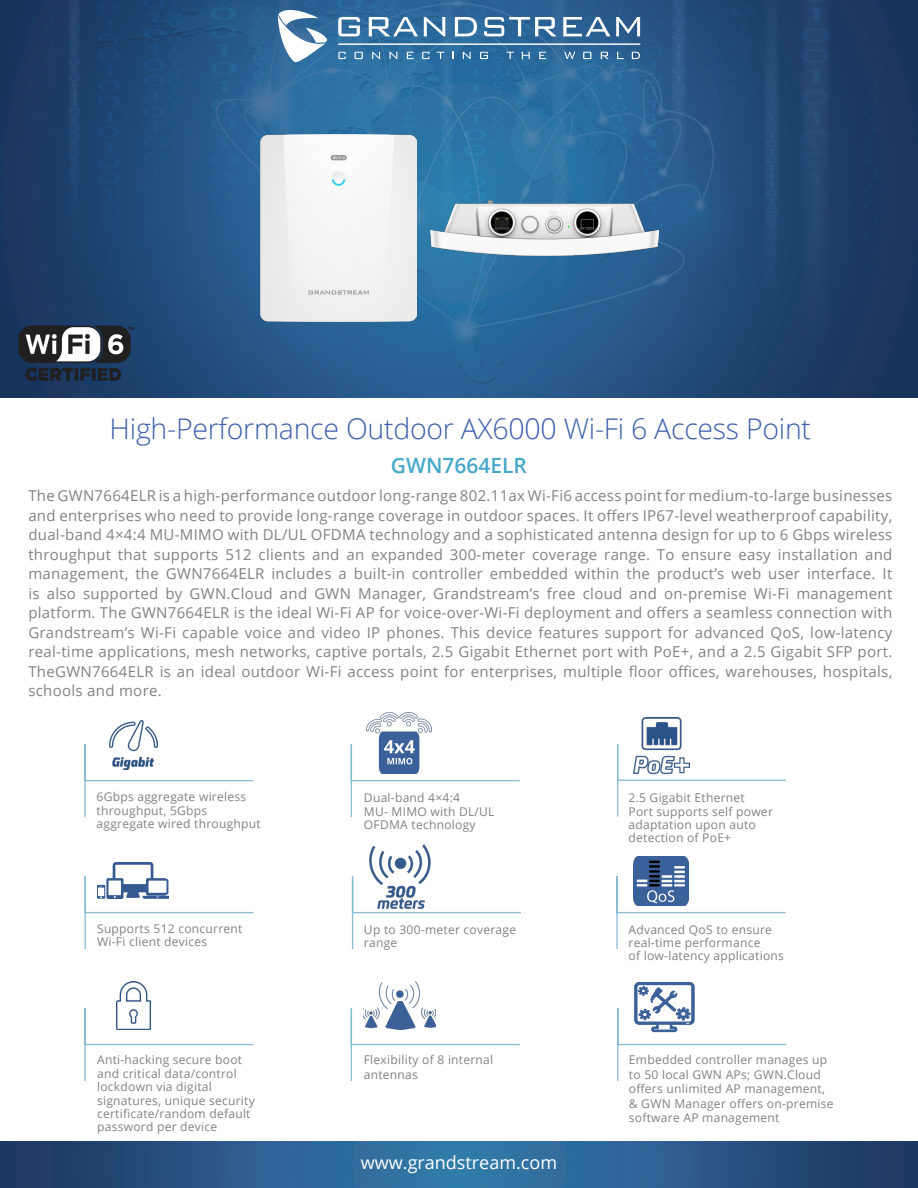
<style>
.page{position:relative;width:918px;height:1188px;background:#fff}
.page>*{position:absolute;margin:0;border:0;box-sizing:border-box;transform-origin:0 0}
.t1{font:300 28.5px "Open Sans";letter-spacing:-.01em;color:#3e60ac}
.t2{font:600 21px "Open Sans";color:#46a8ca}
.t3{font:18px "Open Sans";color:#fff}
.t4{font:15px/19.5px "Open Sans";letter-spacing:.02em;color:#808285;text-align:justify}
.t5{font:12px/13.4px "Open Sans";letter-spacing:.02em;color:#808285}
</style>
<div class="page">
<img style="left:0;top:0;width:918px;height:397px">
<svg style="left:278px;top:10px;width:49px;height:52px"></svg>
<svg style="left:338px;top:17px;width:22px;height:19px"></svg>
<svg style="left:369px;top:17px;width:49px;height:19px"></svg>
<svg style="left:424px;top:17px;width:21px;height:19px"></svg>
<svg style="left:455px;top:17px;width:22px;height:19px"></svg>
<svg style="left:484px;top:17px;width:73px;height:19px"></svg>
<svg style="left:563px;top:17px;width:47px;height:19px"></svg>
<svg style="left:616px;top:17px;width:24px;height:19px"></svg>
<svg style="left:338px;top:52px;width:8px;height:7px"></svg>
<svg style="left:355px;top:52px;width:8px;height:7px"></svg>
<svg style="left:372px;top:52px;width:8px;height:7px"></svg>
<svg style="left:389px;top:52px;width:8px;height:7px"></svg>
<svg style="left:407px;top:52px;width:7px;height:7px"></svg>
<svg style="left:422px;top:52px;width:8px;height:7px"></svg>
<svg style="left:437px;top:52px;width:7px;height:7px"></svg>
<svg style="left:463px;top:52px;width:8px;height:7px"></svg>
<svg style="left:480px;top:52px;width:8px;height:7px"></svg>
<svg style="left:506px;top:52px;width:8px;height:7px"></svg>
<svg style="left:522px;top:52px;width:8px;height:7px"></svg>
<svg style="left:539px;top:52px;width:7px;height:7px"></svg>
<svg style="left:632px;top:52px;width:8px;height:7px"></svg>
<svg style="left:583px;top:52px;width:8px;height:7px"></svg>
<svg style="left:601px;top:52px;width:8px;height:7px"></svg>
<svg style="left:617px;top:52px;width:7px;height:7px"></svg>
<svg style="left:564px;top:52px;width:11px;height:7px"></svg>
<hr style="left:338px;top:44px;width:302px;height:1px;background:#fff">
<svg style="left:0;top:1142px;width:918px;height:46px;background:#295988"></svg>
<svg style="left:84px;top:744px;width:170px;height:73px"></svg>
<img style="left:109px;top:720px;width:49px;height:50px">
<svg style="left:617px;top:743px;width:169px;height:74px"></svg>
<svg style="left:616px;top:875px;width:170px;height:74px"></svg>
<img style="left:633px;top:857px;width:55px;height:48px">
<svg style="left:617px;top:982px;width:170px;height:99px"></svg>
<svg style="left:84px;top:876px;width:170px;height:73px"></svg>
<img style="left:97px;top:863px;width:72px;height:36px">
<svg style="left:351px;top:876px;width:170px;height:73px"></svg>
<img style="left:369px;top:844px;width:63px;height:65px">
<svg style="left:350px;top:744px;width:170px;height:73px"></svg>
<img style="left:366px;top:713px;width:66px;height:60px">
<svg style="left:350px;top:1008px;width:170px;height:73px"></svg>
<img style="left:363px;top:981px;width:73px;height:49px">
<svg style="left:84px;top:1008px;width:170px;height:73px"></svg>
<img style="left:116px;top:982px;width:35px;height:48px">
<img style="left:261px;top:134px;width:155px;height:187px">
<img style="left:430px;top:200px;width:228px;height:55px">
<img style="left:6px;top:314px;width:137px;height:78px">
<img style="left:633px;top:717px;width:57px;height:63px">
<p class="t1" style="left:110px;top:409px;width:703px">High-Performance Outdoor AX6000 Wi-Fi 6 Access Point</p>
<p class="t2" style="left:391px;top:451px;width:138px">GWN7664ELR</p>
<p class="t4" style="left:28px;top:486px;width:866px">The GWN7664ELR is a high-performance outdoor long-range 802.11ax Wi-Fi6 access point for medium-to-large businesses and enterprises who need to provide long-range coverage in outdoor spaces. It offers IP67-level weatherproof capability, dual-band 4×4:4 MU-MIMO with DL/UL OFDMA technology and a sophisticated antenna design for up to 6 Gbps wireless throughput that supports 512 clients and an expanded 300-meter coverage range. To ensure easy installation and management, the GWN7664ELR includes a built-in controller embedded within the product’s web user interface. It is also supported by GWN.Cloud and GWN Manager, Grandstream’s free cloud and on-premise Wi-Fi management platform. The GWN7664ELR is the ideal Wi-Fi AP for voice-over-Wi-Fi deployment and offers a seamless connection with Grandstream’s Wi-Fi capable voice and video IP phones. This device features support for advanced QoS, low-latency real-time applications, mesh networks, captive portals, 2.5 Gigabit Ethernet port with PoE+, and a 2.5 Gigabit SFP port.<br>TheGWN7664ELR is an ideal outdoor Wi-Fi access point for enterprises, multiple floor offices, warehouses, hospitals, schools and more.</p>
<p class="t5" style="left:97px;top:790px;width:166px">6Gbps aggregate wireless throughput, 5Gbps aggregate wired throughput</p>
<p class="t5" style="left:629px;top:791px;width:146px">2.5 Gigabit Ethernet<br>Port supports self power adaptation upon auto detection of PoE+</p>
<p class="t5" style="left:364px;top:791px;width:132px">Dual-band 4×4:4<br>MU- MIMO with DL/UL<br>OFDMA technology</p>
<p class="t5" style="left:97px;top:921px;width:147px">Supports 512 concurrent<br>Wi-Fi client devices</p>
<p class="t5" style="left:364px;top:922px;width:154px">Up to 300-meter coverage</p>
<p class="t5" style="left:364px;top:936px;width:35px">range</p>
<p class="t5" style="left:97px;top:1053px;width:159px">Anti-hacking secure boot and critical data/control lockdown via digital signatures, unique security certificate/random default password per device</p>
<p class="t5" style="left:364px;top:1052px;width:131px;line-height:14.5px">Flexibility of 8 internal antennas</p>
<p class="t3" style="left:361px;top:1151px;width:198px">www.grandstream.com</p>
<p class="t5" style="left:629px;top:922px;width:145px">Advanced QoS to ensure real-time performance</p>
<p class="t5" style="left:629px;top:949px;width:157px">of low-latency applications</p>
<p class="t5" style="left:629px;top:1052px;width:206px;line-height:14.5px">Embedded controller manages up to 50 local GWN APs; GWN.Cloud offers unlimited AP management, &amp; GWN Manager offers on-premise software AP management</p>
</div>
